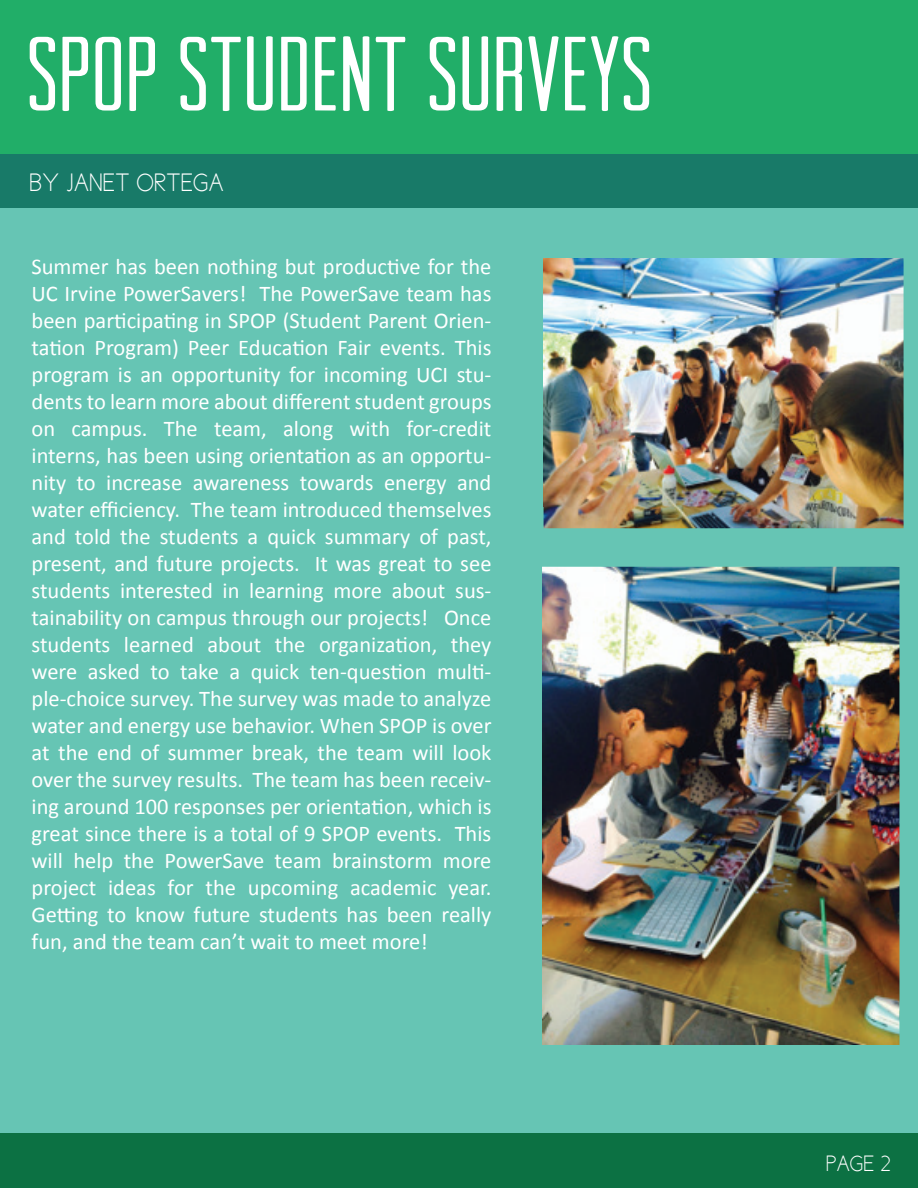
<style>
.page{position:relative;width:918px;height:1188px;background:#fff}
.page>*{position:absolute;margin:0;border:0;box-sizing:border-box;transform-origin:0 0}
.t1{font:106.05px "Arvil Sans";color:#fff}
.t2{font:25.5px "Cicle Fina";color:#fff}
.t3{font:22.5px/27px "Calibri";color:#fff;text-align:justify}
.t4{font:22.5px "Cicle Fina";color:#fff}
</style>
<div class="page">
<div style="left:0;top:130px;width:918px;height:1058px;background:#66c5b4"></div>
<img style="left:542px;top:567px;width:357px;height:478px">
<img style="left:542px;top:573px;width:332px;height:445px">
<img style="left:544px;top:258px;width:360px;height:270px">
<img style="left:544px;top:258px;width:357px;height:248px">
<div style="left:0;top:0;width:918px;height:163px;background:#21ae68"></div>
<div style="left:0;top:154px;width:918px;height:54px;background:#187a68"></div>
<div style="left:0;top:1134px;width:918px;height:54px;background:#0c7143"></div>
<h1 class="t1" style="left:27px;top:16px;width:627px">SPOP STUDENT SURVEYS</h1>
<p class="t2" style="left:29px;top:169px;width:196px">BY JANET ORTEGA</p>
<p class="t3" style="left:32px;top:253px;width:462px">Summer has been nothing but productive for the UC Irvine PowerSavers! The PowerSave team has been participating in SPOP (Student Parent Orien&shy;tation Program) Peer Education Fair events. This program is an opportunity for incoming UCI stu&shy;dents to learn more about different student groups on campus. The team, along with for-credit interns, has been using orientation as an opportu&shy;nity to increase awareness towards energy and water efficiency. The team introduced themselves and told the students a quick summary of past, present, and future projects. It was great to see students interested in learning more about sus&shy;tainability on campus through our projects! Once students learned about the organization, they were asked to take a quick ten-question multi&shy;ple-choice survey. The survey was made to analyze water and energy use behavior. When SPOP is over at the end of summer break, the team will look over the survey results. The team has been receiv&shy;ing around 100 responses per orientation, which is great since there is a total of 9 SPOP events. This will help the PowerSave team brainstorm more project ideas for the upcoming academic year.<br>Getting to know future students has been really fun, and the team can’t wait to meet more!</p>
<p class="t4" style="left:826px;top:1151px;width:67px">PAGE 2</p>
</div>
